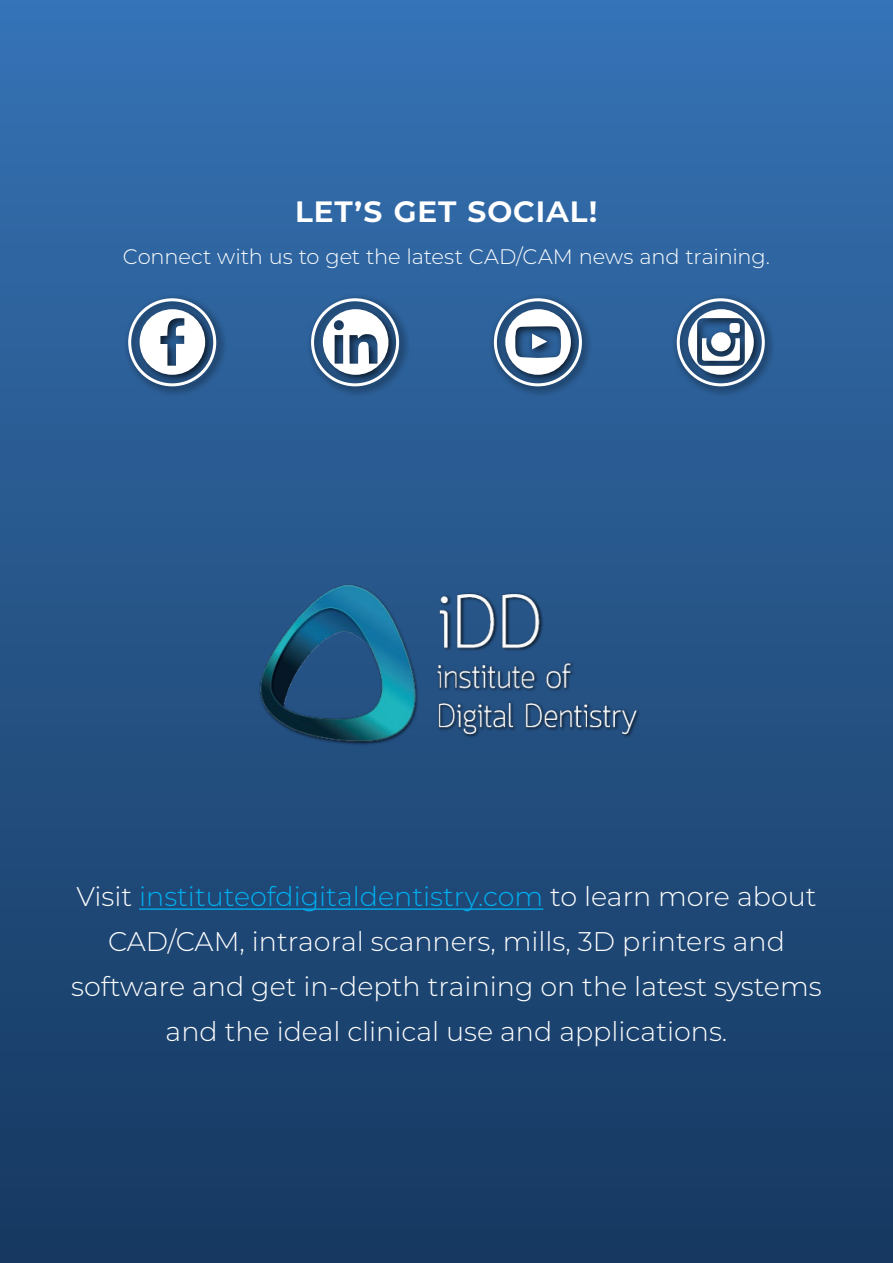
<style>
.page{position:relative;width:893px;height:1263px;background:#fff}
.page>*{position:absolute;margin:0;border:0;box-sizing:border-box;transform-origin:0 0}
.t1{font:600 36px "Montserrat";letter-spacing:.01em;color:#fff}
.t2{font:300 27px/45px "Montserrat";color:#fff;text-align:center}
.t3{font:300 21px "Montserrat";letter-spacing:-.005em;color:#fff}
.s1{color:#00aeef}
</style>
<div class="page">
<div style="left:0;top:0;width:893px;height:1263px;background:linear-gradient(to bottom,#3672b3,#16375e)"></div>
<img style="left:242px;top:571px;width:409px;height:186px">
<div style="left:123px;top:293px;width:104px;height:104px;background:#000;opacity:.75"></div>
<svg style="left:140px;top:309px;width:65px;height:66px"></svg>
<div style="left:128px;top:298px;width:88px;height:88px;border:3px solid #fff;border-radius:50%"></div>
<div style="left:306px;top:293px;width:104px;height:104px;background:#000;opacity:.75"></div>
<svg style="left:323px;top:309px;width:66px;height:66px"></svg>
<div style="left:311px;top:298px;width:88px;height:88px;border:3px solid #fff;border-radius:50%"></div>
<div style="left:489px;top:293px;width:104px;height:104px;background:#000;opacity:.75"></div>
<svg style="left:505px;top:309px;width:66px;height:66px"></svg>
<div style="left:494px;top:298px;width:88px;height:88px;border:3px solid #fff;border-radius:50%"></div>
<div style="left:672px;top:293px;width:104px;height:104px;background:#000;opacity:.75"></div>
<svg style="left:688px;top:309px;width:66px;height:66px"></svg>
<div style="left:677px;top:298px;width:88px;height:88px;border:3px solid #fff;border-radius:50%"></div>
<hr style="left:139px;top:908px;width:404px;height:2px;background:#00aeef">
<h1 class="t1" style="left:295px;top:184px;width:305px">LET’S GET SOCIAL!</h1>
<p class="t3" style="left:123px;top:242px;width:649px">Connect with us to get the latest CAD/CAM news and training.</p>
<p class="t2" style="left:71px;top:873px;width:752px">Visit <span class="s1">instituteofdigitaldentistry.com</span> to learn more about CAD/CAM, intraoral scanners, mills, 3D printers and software and get in-depth training on the latest systems and the ideal clinical use and applications.</p>
</div>
